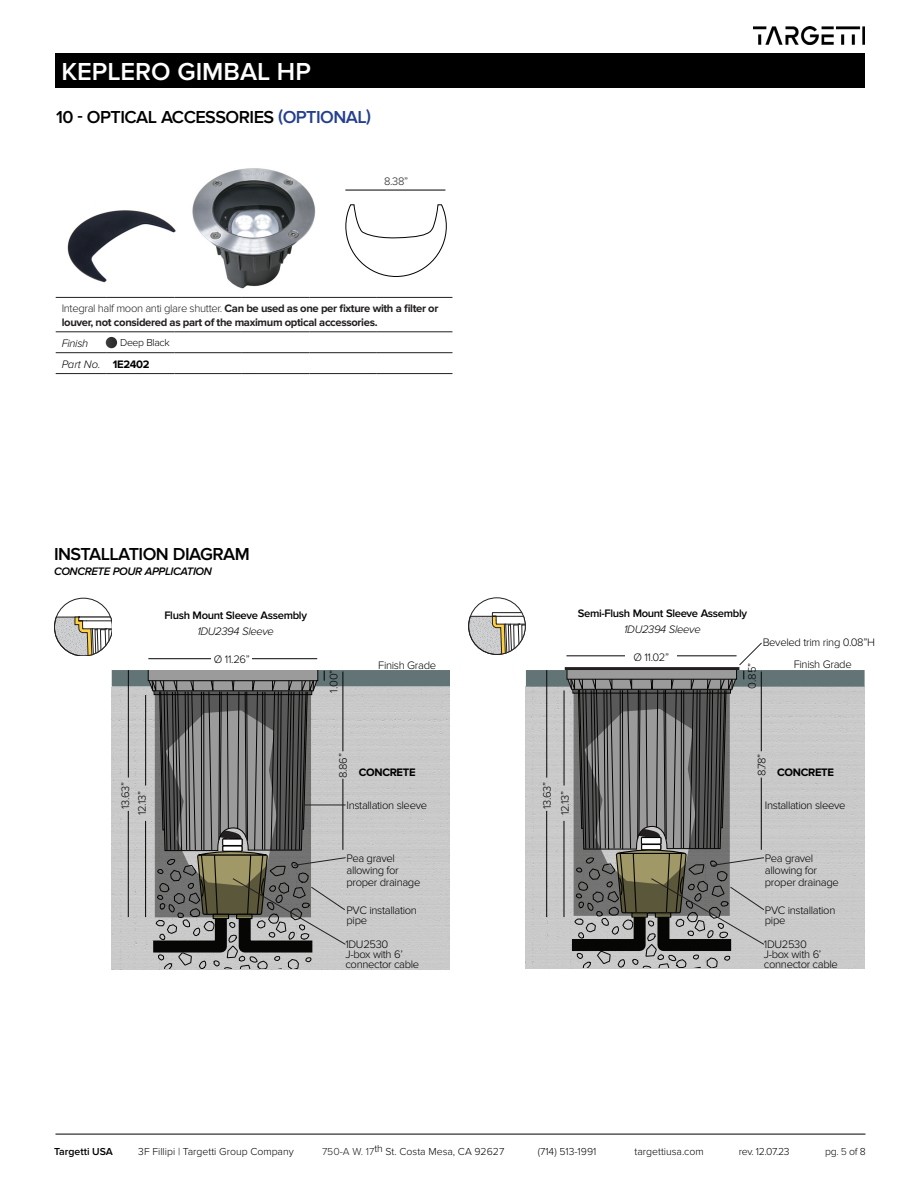
<style>
.page{position:relative;width:918px;height:1188px;background:#fff}
.page>*{position:absolute;margin:0;border:0;box-sizing:border-box;transform-origin:0 0}
.t1{font:600 25.5px "Proxima Nova";color:#fff}
.Features_BULLETS{font:600 18px "Proxima Nova";letter-spacing:-.03em;color:#000}
.Features_BULLETS-2{font:300 11.25px/10.5px "Proxima Nova";letter-spacing:-.03em;color:#000}
.t2{font:700 11.25px/13.5px "Proxima Nova";letter-spacing:-.03em;color:#231f20}
.Features_BULLETS-3{font:600 11.25px "Proxima Nova";letter-spacing:-.03em;color:#000}
.Features_BULLETS-4{font:italic 300 11.25px "Proxima Nova";letter-spacing:-.03em;color:#000}
.Features_BULLETS-5{font:italic 600 11.25px "Proxima Nova";letter-spacing:-.03em;color:#000}
.Codici_INDOOR{font:700 11.25px "Proxima Nova";letter-spacing:-.03em;color:#000}
.t3{font:300 11.25px "Proxima Nova";color:#231f20}
.t4{font:300 10.5px "Proxima Nova";color:#040503}
.t5{font:300 10.5px "Proxima Nova";color:#000}
.t6{font:600 10.5px "Proxima Nova";color:#000}
.t7{font:300 10.5px "Proxima Nova";letter-spacing:-.03em;color:#000}
.s1{color:#253f8e}
.s2{font-weight:300}
.s3{color:#231f20}
</style>
<div class="page">
<div style="left:55px;top:53px;width:810px;height:34px;background:#000"></div>
<img style="left:754px;top:27px;width:111px;height:17px">
<hr style="left:55px;top:1134px;width:810px;height:1px;background:#000">
<div style="left:526px;top:687px;width:339px;height:282px;background:#c9c9c9"></div>
<div style="left:526px;top:670px;width:339px;height:17px;background:#637476"></div>
<div style="left:112px;top:670px;width:338px;height:17px;background:#637476"></div>
<div style="left:112px;top:687px;width:338px;height:282px;background:#c9c9c9"></div>
<hr style="left:148px;top:658px;width:169px;height:1px;background:#050605">
<hr style="left:128px;top:811px;width:1px;height:106px;background:#040503">
<hr style="left:546px;top:811px;width:1px;height:106px;background:#040503">
<hr style="left:128px;top:670px;width:1px;height:108px;background:#050605">
<hr style="left:546px;top:670px;width:1px;height:108px;background:#050605">
<div style="left:212px;top:653px;width:40px;height:11px;background:#fff"></div>
<svg style="left:468px;top:604px;width:58px;height:51px"></svg>
<div style="left:468px;top:598px;width:57px;height:57px;border:1px solid #231f20;border-radius:50%"></div>
<svg style="left:54px;top:617px;width:58px;height:38px"></svg>
<div style="left:54px;top:598px;width:58px;height:57px;border:1px solid #231f20;border-radius:50%"></div>
<svg style="left:143px;top:671px;width:203px;height:298px;background:#7f7f7c"></svg>
<svg style="left:561px;top:642px;width:204px;height:325px;background:#898986"></svg>
<hr style="left:305px;top:805px;width:41px;height:1px;background:#231f20">
<hr style="left:56px;top:297px;width:51px;height:1px;background:#231f20">
<hr style="left:107px;top:297px;width:67px;height:1px;background:#231f20">
<hr style="left:174px;top:297px;width:68px;height:1px;background:#231f20">
<hr style="left:242px;top:297px;width:67px;height:1px;background:#231f20">
<hr style="left:309px;top:297px;width:68px;height:1px;background:#231f20">
<hr style="left:377px;top:297px;width:75px;height:1px;background:#231f20">
<hr style="left:56px;top:332px;width:51px;height:1px;background:#231f20">
<hr style="left:56px;top:352px;width:51px;height:1px;background:#231f20">
<hr style="left:56px;top:373px;width:51px;height:1px;background:#231f20">
<hr style="left:107px;top:332px;width:67px;height:1px;background:#231f20">
<hr style="left:174px;top:332px;width:68px;height:1px;background:#231f20">
<hr style="left:242px;top:332px;width:67px;height:1px;background:#231f20">
<hr style="left:309px;top:332px;width:68px;height:1px;background:#231f20">
<hr style="left:377px;top:332px;width:75px;height:1px;background:#231f20">
<hr style="left:107px;top:352px;width:67px;height:1px;background:#231f20">
<hr style="left:174px;top:352px;width:68px;height:1px;background:#231f20">
<hr style="left:242px;top:352px;width:67px;height:1px;background:#231f20">
<hr style="left:309px;top:352px;width:68px;height:1px;background:#231f20">
<hr style="left:377px;top:352px;width:75px;height:1px;background:#231f20">
<hr style="left:107px;top:373px;width:67px;height:1px;background:#231f20">
<hr style="left:174px;top:373px;width:68px;height:1px;background:#231f20">
<hr style="left:242px;top:373px;width:67px;height:1px;background:#231f20">
<hr style="left:309px;top:373px;width:68px;height:1px;background:#231f20">
<hr style="left:377px;top:373px;width:75px;height:1px;background:#231f20">
<svg style="left:106px;top:337px;width:11px;height:11px"></svg>
<hr style="left:345px;top:190px;width:100px;height:1px;background:#000">
<img style="left:192px;top:168px;width:124px;height:121px">
<svg style="left:345px;top:204px;width:102px;height:73px"></svg>
<img style="left:67px;top:210px;width:109px;height:73px">
<h1 class="t1" style="left:61px;top:57px;width:251px">KEPLERO GIMBAL HP</h1>
<p class="Features_BULLETS" style="left:56px;top:107px;width:317px">10 - OPTICAL ACCESSORIES <span class="s1">(OPTIONAL)</span></p>
<p class="t3" style="left:384px;top:175px;width:26px">8.38”</p>
<p class="t2" style="left:62px;top:302px;width:378px"><span class="s2">Integral half moon anti glare shutter.</span> Can be used as one per fixture with a filter or louver, not considered as part of the maximum optical accessories.</p>
<p class="Features_BULLETS-4" style="left:62px;top:337px;width:28px">Finish</p>
<p class="t7" style="left:120px;top:337px;width:51px">Deep Black</p>
<p class="Features_BULLETS-4" style="left:62px;top:358px;width:40px">Part No.</p>
<p class="Codici_INDOOR" style="left:113px;top:357px;width:38px">1E2402</p>
<p class="Features_BULLETS" style="left:54px;top:543px;width:197px">INSTALLATION DIAGRAM</p>
<p class="Features_BULLETS-5" style="left:54px;top:565px;width:159px">CONCRETE POUR APPLICATION</p>
<p class="Features_BULLETS-3" style="left:164px;top:609px;width:144px">Flush Mount Sleeve Assembly</p>
<p class="Features_BULLETS-4" style="left:197px;top:625px;width:78px">1DU2394 Sleeve</p>
<p class="Features_BULLETS-3" style="left:578px;top:606px;width:171px">Semi-Flush Mount Sleeve Assembly</p>
<p class="Features_BULLETS-4" style="left:624px;top:623px;width:78px">1DU2394 Sleeve</p>
<p class="Features_BULLETS-2" style="left:763px;top:637px;width:114px">Beveled trim ring 0.08”H</p>
<p class="Features_BULLETS-2" style="left:214px;top:654px;width:37px">Ø 11.26”</p>
<p class="Features_BULLETS-2" style="left:633px;top:652px;width:37px">Ø 11.02”</p>
<p class="Features_BULLETS-2" style="left:329px;top:693px;width:25px;rotate:-90deg">1.00”</p>
<p class="Features_BULLETS-2" style="left:747px;top:689px;width:27px;rotate:-90deg">0.85”</p>
<p class="Features_BULLETS-2" style="left:378px;top:660px;width:59px">Finish Grade</p>
<p class="Features_BULLETS-2" style="left:794px;top:659px;width:59px">Finish Grade</p>
<p class="Features_BULLETS-2" style="left:338px;top:778px;width:26px;rotate:-90deg">8.86”</p>
<p class="Features_BULLETS-2" style="left:757px;top:776px;width:24px;rotate:-90deg">8.78”</p>
<p class="Codici_INDOOR" style="left:359px;top:766px;width:58px">CONCRETE</p>
<p class="Codici_INDOOR" style="left:777px;top:766px;width:58px">CONCRETE</p>
<p class="Features_BULLETS-2" style="left:120px;top:809px;width:28px;rotate:-90deg">13.63”</p>
<p class="Features_BULLETS-2" style="left:542px;top:809px;width:28px;rotate:-90deg">13.63”</p>
<p class="Features_BULLETS-2" style="left:137px;top:815px;width:25px;rotate:-90deg">12.13”</p>
<p class="Features_BULLETS-2" style="left:560px;top:815px;width:25px;rotate:-90deg">12.13”</p>
<p class="Features_BULLETS-2" style="left:347px;top:800px;width:82px">Installation sleeve</p>
<p class="Features_BULLETS-2" style="left:765px;top:800px;width:82px">Installation sleeve</p>
<p class="Features_BULLETS-2" style="left:347px;top:852px;width:54px;line-height:12px">Pea gravel allowing for</p>
<p class="Features_BULLETS-2" style="left:347px;top:877px;width:75px">proper drainage</p>
<p class="Features_BULLETS-2" style="left:765px;top:852px;width:54px;line-height:12px">Pea gravel allowing for</p>
<p class="Features_BULLETS-2" style="left:765px;top:877px;width:75px">proper drainage</p>
<p class="Features_BULLETS-2" style="left:347px;top:905px;width:72px">PVC installation pipe</p>
<p class="Features_BULLETS-2" style="left:765px;top:905px;width:72px">PVC installation pipe</p>
<p class="Features_BULLETS-2" style="left:345px;top:939px;width:44px">1DU2530</p>
<p class="Features_BULLETS-2" style="left:345px;top:949px;width:59px">J-box with 6’</p>
<p class="Features_BULLETS-2" style="left:345px;top:959px;width:75px">connector cable</p>
<p class="Features_BULLETS-2" style="left:764px;top:939px;width:44px">1DU2530</p>
<p class="Features_BULLETS-2" style="left:764px;top:949px;width:59px">J-box with 6’</p>
<p class="Features_BULLETS-2" style="left:764px;top:959px;width:75px">connector cable</p>
<p class="t6" style="left:54px;top:1145px;width:61px">Targetti USA</p>
<p class="t5" style="left:138px;top:1145px;width:157px">3F Fillipi | Targetti Group Company</p>
<p class="t4" style="left:322px;top:1145px;width:184px"><span class="s3">750-A W. 17</span>th St. Costa Mesa, CA 92627</p>
<p class="t4" style="left:538px;top:1145px;width:60px">(714) 513-1991</p>
<p class="t5" style="left:634px;top:1145px;width:71px">targettiusa.com</p>
<p class="t4" style="left:739px;top:1145px;width:52px">rev. 12.07.23</p>
<p class="t4" style="left:825px;top:1145px;width:42px">pg. <span class="s3">5</span> of 8</p>
</div>
